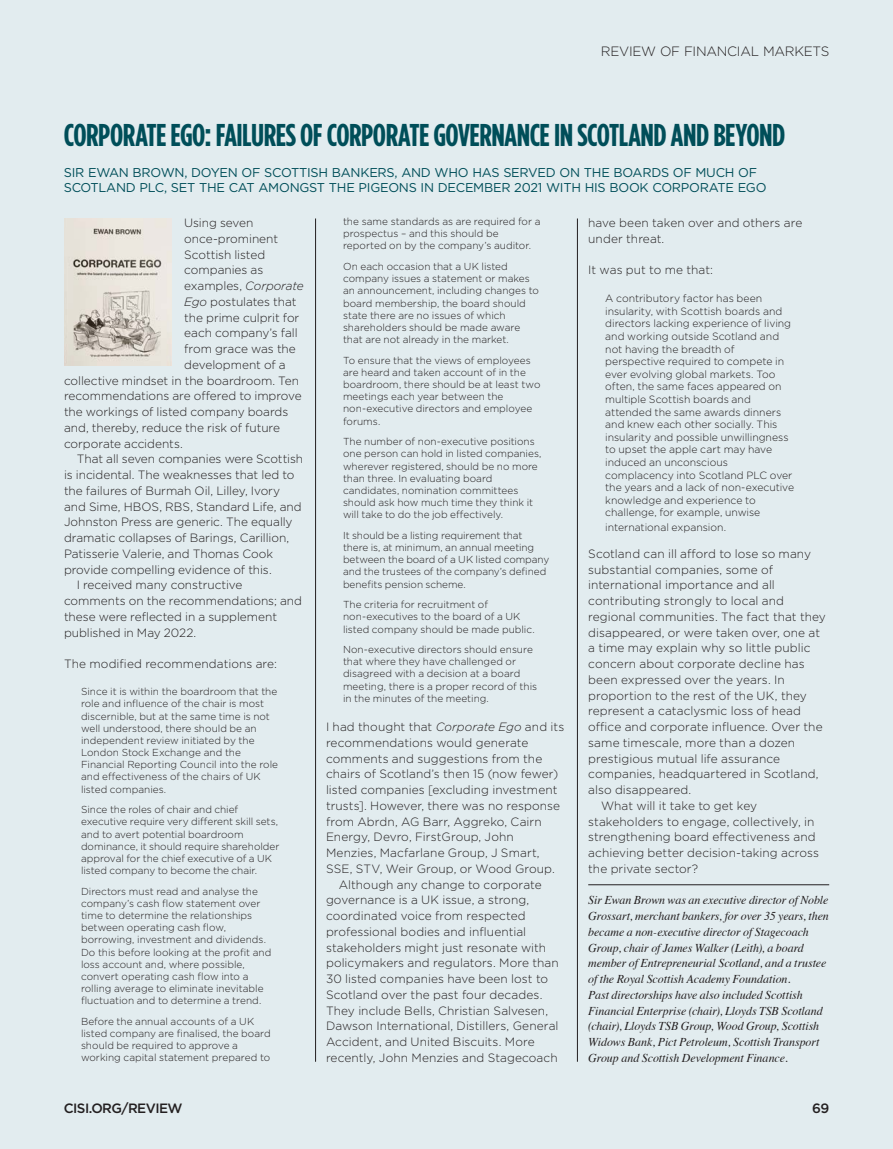
<style>
.page{position:relative;width:893px;height:1149px;background:#fff}
.page>*{position:absolute;margin:0;border:0;box-sizing:border-box;transform-origin:0 0}
.HEADLINE{font:700 31.5px "Gotham Condensed";letter-spacing:-.015em;color:#004e59}
.t1{font:300 13.5px "Gotham";letter-spacing:-.02em;color:#231f20}
.t2{font:500 13.5px "Gotham";letter-spacing:-.04em;color:#231f20}
.t3{font:12.75px/15px "Gotham";letter-spacing:-.02em;color:#004e59}
.COPY{font:300 12px/15.8px "Gotham";color:#231f20}
.COPY-2{font:italic 12px/15.8px "Times";letter-spacing:-.005em;color:#231f20}
.COPY-3{font:300 10.5px/12.6px "Gotham";color:#231f20}
.COPY-4{font:300 10.2px/12.1px "Gotham";color:#231f20}
.s1{font-style:italic}
</style>
<div class="page">
<div style="left:0;top:0;width:893px;height:1148px;background:#e2ecef"></div>
<hr style="left:315px;top:218px;width:1px;height:843px;background:#231f20">
<hr style="left:577px;top:218px;width:1px;height:843px;background:#231f20">
<img style="left:64px;top:218px;width:108px;height:147px">
<hr style="left:588px;top:884px;width:241px;height:1px;background:#231f20">
<p class="t1" style="left:601px;top:43px;width:230px">REVIEW OF FINANCIAL MARKETS</p>
<p class="HEADLINE" style="left:64px;top:117px;width:723px">CORPORATE EGO: FAILURES OF CORPORATE GOVERNANCE IN SCOTLAND AND BEYOND</p>
<p class="t3" style="left:64px;top:164px;width:704px">SIR EWAN BROWN, DOYEN OF SCOTTISH BANKERS, AND WHO HAS SERVED ON THE BOARDS OF MUCH OF<br>SCOTLAND PLC, SET THE CAT AMONGST THE PIGEONS IN DECEMBER 2021 WITH HIS BOOK CORPORATE EGO</p>
<p class="COPY" style="left:184px;top:215px;width:71px">Using seven</p>
<p class="COPY" style="left:184px;top:230px;width:95px">once-prominent</p>
<p class="COPY" style="left:184px;top:246px;width:82px">Scottish listed</p>
<p class="COPY" style="left:184px;top:262px;width:80px">companies as</p>
<p class="COPY" style="left:184px;top:278px;width:121px">examples, <span class="s1">Corporate</span></p>
<p class="COPY" style="left:184px;top:293px;width:114px"><span class="s1">Ego</span> postulates that</p>
<p class="COPY" style="left:184px;top:309px;width:117px">the prime culprit for</p>
<p class="COPY" style="left:184px;top:325px;width:115px">each company’s fall</p>
<p class="COPY" style="left:184px;top:340px;width:113px">from grace was the</p>
<p class="COPY" style="left:184px;top:356px;width:103px">development of a</p>
<p class="COPY" style="left:64px;top:372px;width:237px">collective mindset in the boardroom. Ten</p>
<p class="COPY" style="left:64px;top:388px;width:239px">recommendations are offered to improve</p>
<p class="COPY" style="left:64px;top:403px;width:226px">the workings of listed company boards</p>
<p class="COPY" style="left:64px;top:419px;width:218px">and, thereby, reduce the risk of future</p>
<p class="COPY" style="left:64px;top:435px;width:120px">corporate accidents.</p>
<p class="COPY" style="left:64px;top:451px;width:241px;text-indent:13px">That all seven companies were Scottish is incidental. The weaknesses that led to the failures of Burmah Oil, Lilley, Ivory and Sime, HBOS, RBS, Standard Life, and Johnston Press are generic. The equally dramatic collapses of Barings, Carillion, Patisserie Valerie, and Thomas Cook provide compelling evidence of this.</p>
<p class="COPY" style="left:64px;top:576px;width:239px;text-indent:13px">I received many constructive comments on the recommendations; and these were reflected in a supplement published in May 2022.</p>
<p class="COPY" style="left:64px;top:655px;width:215px">The modified recommendations are:</p>
<p class="COPY-4" style="left:81px;top:685px;width:199px">Since it is within the boardroom that the role and influence of the chair is most discernible, but at the same time is not well understood, there should be an independent review initiated by the London Stock Exchange and the Financial Reporting Council into the role and effectiveness of the chairs of UK listed companies.</p>
<p class="COPY-4" style="left:81px;top:803px;width:200px">Since the roles of chair and chief executive require very different skill sets, and to avert potential boardroom dominance, it should require shareholder approval for the chief executive of a UK listed company to become the chair.</p>
<p class="COPY-4" style="left:81px;top:884px;width:192px">Directors must read and analyse the company’s cash flow statement over time to determine the relationships between operating cash flow, borrowing, investment and dividends.<br>Do this before looking at the profit and loss account and, where possible, convert operating cash flow into a rolling average to eliminate inevitable fluctuation and to determine a trend.</p>
<p class="COPY-4" style="left:81px;top:1014px;width:191px">Before the annual accounts of a UK listed company are finalised, the board should be required to approve a working capital statement prepared to</p>
<p class="COPY-4" style="left:343px;top:215px;width:199px">the same standards as are required for a prospectus – and this should be reported on by the company’s auditor.</p>
<p class="COPY-4" style="left:343px;top:260px;width:198px">On each occasion that a UK listed company issues a statement or makes an announcement, including changes to board membership, the board should state there are no issues of which shareholders should be made aware that are not already in the market.</p>
<p class="COPY-4" style="left:343px;top:354px;width:199px">To ensure that the views of employees are heard and taken account of in the boardroom, there should be at least two meetings each year between the non-executive directors and employee forums.</p>
<p class="COPY-4" style="left:343px;top:435px;width:200px">The number of non-executive positions one person can hold in listed companies, wherever registered, should be no more than three. In evaluating board candidates, nomination committees should ask how much time they think it will take to do the job effectively.</p>
<p class="COPY-4" style="left:343px;top:528px;width:208px">It should be a listing requirement that there is, at minimum, an annual meeting between the board of a UK listed company and the trustees of the company’s defined benefits pension scheme.</p>
<p class="COPY-4" style="left:343px;top:598px;width:193px">The criteria for recruitment of non-executives to the board of a UK listed company should be made public.</p>
<p class="COPY-4" style="left:343px;top:643px;width:196px">Non-executive directors should ensure that where they have challenged or disagreed with a decision at a board meeting, there is a proper record of this in the minutes of the meeting.</p>
<p class="COPY" style="left:326px;top:718px;width:240px">I had thought that <span class="s1">Corporate Ego</span> and its recommendations would generate comments and suggestions from the chairs of Scotland’s then 15 (now fewer) listed companies [excluding investment trusts]. However, there was no response from Abrdn, AG Barr, Aggreko, Cairn Energy, Devro, FirstGroup, John Menzies, Macfarlane Group, J Smart, SSE, STV, Weir Group, or Wood Group.</p>
<p class="COPY" style="left:326px;top:875px;width:234px;text-indent:13px">Although any change to corporate governance is a UK issue, a strong, coordinated voice from respected professional bodies and influential stakeholders might just resonate with policymakers and regulators. More than 30 listed companies have been lost to Scotland over the past four decades.<br>They include Bells, Christian Salvesen, Dawson International, Distillers, General Accident, and United Biscuits. More recently, John Menzies and Stagecoach</p>
<p class="COPY" style="left:588px;top:215px;width:216px">have been taken over and others are under threat.</p>
<p class="COPY" style="left:588px;top:262px;width:126px">It was put to me that:</p>
<p class="COPY-3" style="left:605px;top:292px;width:190px">A contributory factor has been insularity, with Scottish boards and directors lacking experience of living and working outside Scotland and not having the breadth of perspective required to compete in ever evolving global markets. Too often, the same faces appeared on multiple Scottish boards and attended the same awards dinners and knew each other socially. This insularity and possible unwillingness to upset the apple cart may have induced an unconscious complacency into Scotland PLC over the years and a lack of non-executive knowledge and experience to challenge, for example, unwise</p>
<p class="COPY-3" style="left:605px;top:520px;width:122px">international expansion.</p>
<p class="COPY" style="left:588px;top:545px;width:239px">Scotland can ill afford to lose so many substantial companies, some of international importance and all contributing strongly to local and regional communities. The fact that they disappeared, or were taken over, one at a time may explain why so little public concern about corporate decline has been expressed over the years. In proportion to the rest of the UK, they represent a cataclysmic loss of head office and corporate influence. Over the same timescale, more than a dozen prestigious mutual life assurance companies, headquartered in Scotland, also disappeared.</p>
<p class="COPY" style="left:588px;top:797px;width:232px;text-indent:13px">What will it take to get key stakeholders to engage, collectively, in strengthening board effectiveness and achieving better decision-taking across the private sector?</p>
<p class="COPY-2" style="left:588px;top:891px;width:242px">Sir Ewan Brown was an executive director of Noble Grossart, merchant bankers, for over 35 years, then became a non-executive director of Stagecoach Group, chair of James Walker (Leith), a board member of Entrepreneurial Scotland, and a trustee of the Royal Scottish Academy Foundation.</p>
<p class="COPY-2" style="left:588px;top:985px;width:236px">Past directorships have also included Scottish Financial Enterprise (chair), Lloyds TSB Scotland (chair), Lloyds TSB Group, Wood Group, Scottish Widows Bank, Pict Petroleum, Scottish Transport Group and Scottish Development Finance.</p>
<p class="t2" style="left:64px;top:1098px;width:120px">CISI.ORG/REVIEW</p>
<p class="t2" style="left:812px;top:1098px;width:19px">69</p>
</div>
